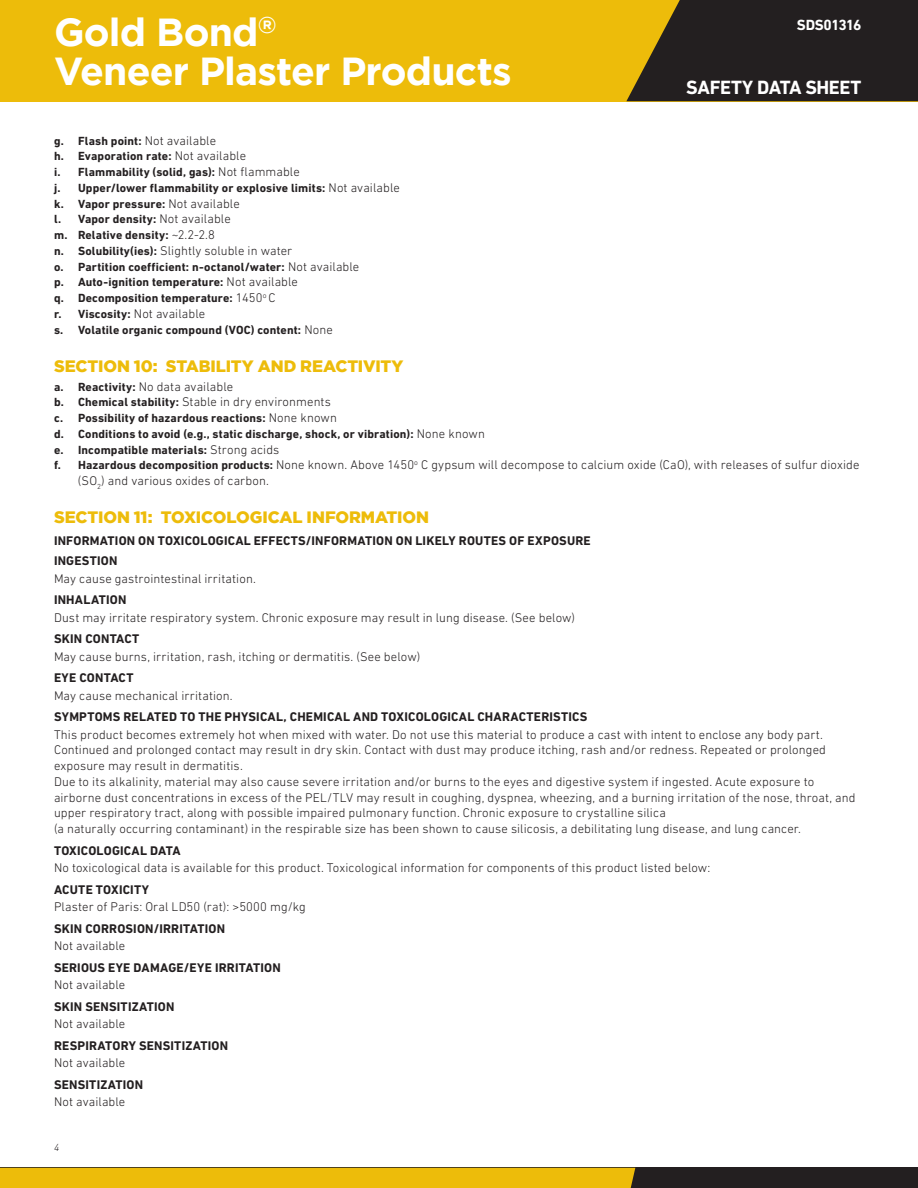
<style>
.page{position:relative;width:918px;height:1188px;background:#fff}
.page>*{position:absolute;margin:0;border:0;box-sizing:border-box;transform-origin:0 0}
.Headline_Large{font:700 39px "Gotham";letter-spacing:-.025em;color:#fff}
.Masthead_Title{font:700 19.5px "DIN Next LT Pro";letter-spacing:-.02em;color:#fff}
.Headline_small{font:900 16.5px "Gotham";letter-spacing:-.01em;color:#edbc0a}
.Masthead_Title-2{font:700 15px "DIN Next LT Pro";letter-spacing:-.05em;color:#fff}
.Regular_Text{font:300 12.75px/15.8px "DIN Next LT Pro";letter-spacing:.01em;color:#231f20}
.subtitle{font:700 12.75px "DIN Next LT Pro";letter-spacing:.015em;color:#231f20}
.t1{font:700 12px "DIN Next LT Pro";letter-spacing:.015em;color:#231f20}
.PAGE_NUMBERS{font:italic 300 10.5px "DIN Next LT Pro";color:#231f20}
.s1{font-weight:300;font-size:12.75px}
.s2{font-weight:700;font-size:12px}
</style>
<div class="page">
<div style="left:0;top:0;width:918px;height:101px;background:#edbc0a"></div>
<div style="left:0;top:1168px;width:918px;height:20px;background:#231f20"></div>
<div style="left:0;top:1168px;width:635px;height:20px;background:#edbc0a"></div>
<svg style="left:626px;top:0;width:292px;height:101px;background:#352d1d"></svg>
<p class="Headline_Large" style="left:54px;top:10px;width:224px">Gold Bond<sup>‰</sup></p>
<p class="Headline_Large" style="left:54px;top:49px;width:459px">Veneer Plaster Products</p>
<p class="Masthead_Title-2" style="left:797px;top:16px;width:66px">SDS01316</p>
<p class="Masthead_Title" style="left:686px;top:76px;width:177px">SAFETY DATA SHEET</p>
<p class="t1" style="left:54px;top:133px;width:164px">g. Flash point: <span class="s1">Not available</span></p>
<p class="t1" style="left:54px;top:149px;width:194px">h. Evaporation rate: <span class="s1">Not available</span></p>
<p class="t1" style="left:54px;top:165px;width:247px">i. Flammability (solid, gas): <span class="s1">Not flammable</span></p>
<p class="t1" style="left:54px;top:181px;width:347px">j. Upper/lower flammability or explosive limits: <span class="s1">Not available</span></p>
<p class="t1" style="left:54px;top:196px;width:187px">k. Vapor pressure: <span class="s1">Not available</span></p>
<p class="t1" style="left:54px;top:212px;width:178px">l. Vapor density: <span class="s1">Not available</span></p>
<p class="t1" style="left:54px;top:228px;width:163px">m. Relative density: <span class="s1">~2.2-2.8</span></p>
<p class="Regular_Text" style="left:54px;top:242px;width:240px"><span class="s2">n. Solubility(ies):</span> Slightly soluble in water</p>
<p class="t1" style="left:54px;top:259px;width:307px">o. Partition coefficient: n-octanol/water: <span class="s1">Not available</span></p>
<p class="t1" style="left:54px;top:275px;width:245px">p. Auto-ignition temperature: <span class="s1">Not available</span></p>
<p class="t1" style="left:54px;top:291px;width:223px">q. Decomposition temperature: <span class="s1">1450</span><sup>o</sup> <span class="s1">C</span></p>
<p class="t1" style="left:54px;top:307px;width:153px">r. Viscosity: <span class="s1">Not available</span></p>
<p class="t1" style="left:54px;top:322px;width:280px">s. Volatile organic compound (VOC) content: <span class="s1">None</span></p>
<p class="Headline_small" style="left:54px;top:356px;width:351px">SECTION 10: STABILITY AND REACTIVITY</p>
<p class="Regular_Text" style="left:54px;top:378px;width:181px"><span class="s2">a. Reactivity:</span> No data available</p>
<p class="Regular_Text" style="left:54px;top:394px;width:279px"><span class="s2">b. Chemical stability:</span> Stable in dry environments</p>
<p class="t1" style="left:54px;top:411px;width:285px">c. Possibility of hazardous reactions: <span class="s1">None known</span></p>
<p class="t1" style="left:54px;top:427px;width:433px">d. Conditions to avoid (e.g., static discharge, shock, or vibration): <span class="s1">None known</span></p>
<p class="t1" style="left:54px;top:442px;width:227px">e. Incompatible materials: <span class="s1">Strong acids</span></p>
<p class="Regular_Text" style="left:78px;top:457px;width:783px;text-indent:-24px"><span class="s2">f. Hazardous decomposition products:</span> None known. Above 1450<sup>o</sup> C gypsum will decompose to calcium oxide (CaO), with releases of sulfur dioxide (SO<sub>2</sub>) and various oxides of carbon.</p>
<p class="Headline_small" style="left:54px;top:508px;width:377px">SECTION 11: TOXICOLOGICAL INFORMATION</p>
<p class="subtitle" style="left:54px;top:533px;width:538px">INFORMATION ON TOXICOLOGICAL EFFECTS/INFORMATION ON LIKELY ROUTES OF EXPOSURE</p>
<p class="subtitle" style="left:54px;top:554px;width:65px">INGESTION</p>
<p class="Regular_Text" style="left:54px;top:570px;width:203px">May cause gastrointestinal irritation.</p>
<p class="subtitle" style="left:54px;top:593px;width:74px">INHALATION</p>
<p class="Regular_Text" style="left:54px;top:609px;width:523px">Dust may irritate respiratory system. Chronic exposure may result in lung disease. (See below)</p>
<p class="subtitle" style="left:54px;top:632px;width:87px">SKIN CONTACT</p>
<p class="Regular_Text" style="left:54px;top:648px;width:368px">May cause burns, irritation, rash, itching or dermatitis. (See below)</p>
<p class="subtitle" style="left:54px;top:671px;width:81px">EYE CONTACT</p>
<p class="Regular_Text" style="left:54px;top:687px;width:180px">May cause mechanical irritation.</p>
<p class="subtitle" style="left:54px;top:710px;width:535px">SYMPTOMS RELATED TO THE PHYSICAL, CHEMICAL AND TOXICOLOGICAL CHARACTERISTICS</p>
<p class="Regular_Text" style="left:54px;top:726px;width:803px">This product becomes extremely hot when mixed with water. Do not use this material to produce a cast with intent to enclose any body part.<br>Continued and prolonged contact may result in dry skin. Contact with dust may produce itching, rash and/or redness. Repeated or prolonged exposure may result in dermatitis.<br>Due to its alkalinity, material may also cause severe irritation and/or burns to the eyes and digestive system if ingested. Acute exposure to airborne dust concentrations in excess of the PEL/TLV may result in coughing, dyspnea, wheezing, and a burning irritation of the nose, throat, and upper respiratory tract, along with possible impaired pulmonary function. Chronic exposure to crystalline silica<br>(a naturally occurring contaminant) in the respirable size has been shown to cause silicosis, a debilitating lung disease, and lung cancer.</p>
<p class="subtitle" style="left:54px;top:843px;width:128px">TOXICOLOGICAL DATA</p>
<p class="Regular_Text" style="left:54px;top:860px;width:658px">No toxicological data is available for this product. Toxicological information for components of this product listed below:</p>
<p class="subtitle" style="left:54px;top:882px;width:97px">ACUTE TOXICITY</p>
<p class="Regular_Text" style="left:54px;top:899px;width:253px">Plaster of Paris: Oral LD50 (rat): &gt;5000 mg/kg</p>
<p class="subtitle" style="left:54px;top:921px;width:173px">SKIN CORROSION/IRRITATION</p>
<p class="Regular_Text" style="left:54px;top:938px;width:73px">Not available</p>
<p class="subtitle" style="left:54px;top:960px;width:228px">SERIOUS EYE DAMAGE/EYE IRRITATION</p>
<p class="Regular_Text" style="left:54px;top:977px;width:73px">Not available</p>
<p class="subtitle" style="left:54px;top:999px;width:122px">SKIN SENSITIZATION</p>
<p class="Regular_Text" style="left:54px;top:1016px;width:73px">Not available</p>
<p class="subtitle" style="left:54px;top:1038px;width:176px">RESPIRATORY SENSITIZATION</p>
<p class="Regular_Text" style="left:54px;top:1055px;width:73px">Not available</p>
<p class="subtitle" style="left:54px;top:1077px;width:91px">SENSITIZATION</p>
<p class="Regular_Text" style="left:54px;top:1094px;width:73px">Not available</p>
<p class="PAGE_NUMBERS" style="left:54px;top:1141px;width:7px">4</p>
</div>
